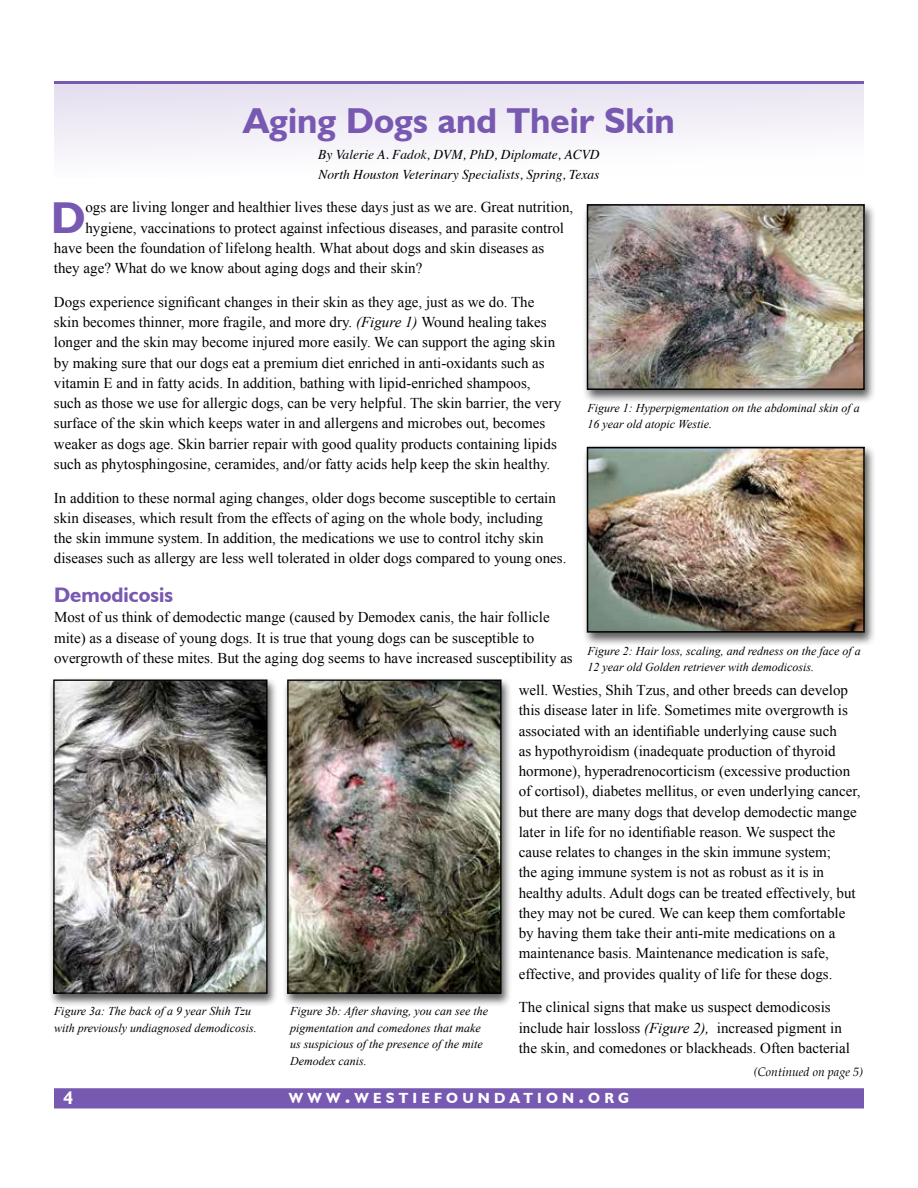
<style>
.page{position:relative;width:918px;height:1188px;background:#fff}
.page>*{position:absolute;margin:0;border:0;box-sizing:border-box;transform-origin:0 0}
.t1{font:700 44.7px "Humanist 521 BT";color:#7859b1}
.t2{font:700 36px "Humanist 521 BT";color:#7859b1}
.t3{font:700 21px "Humanist 521 BT";color:#7859b1}
.t4{font:700 18px "Humanist 521 BT";color:#fff}
.t5{font:15px/20.2px "Times New Roman";color:#000}
.t6{font:700 14.7px "Humanist 521 BT";letter-spacing:.285em;color:#fff}
.t7{font:italic 13.5px/19.5px "Times";color:#000}
.t8{font:italic 12.15px "Palatino";color:#000}
.t9{font:italic 12px/16.5px "Times New Roman";color:#000}
.s1{font-style:italic}
.s2{font-size:21px}
</style>
<div class="page">
<div style="left:54px;top:1088px;width:810px;height:20px;background:#7859b1;border:2px solid #7859b1"></div>
<div style="left:54px;top:81px;width:810px;height:96px;background:linear-gradient(to bottom,#e6e0f0,#fff)"></div>
<hr style="left:54px;top:81px;width:810px;height:3px;background:#7859b1">
<div style="left:582px;top:202px;width:294px;height:202px;background:#000;opacity:.65"></div>
<img style="left:590px;top:207px;width:272px;height:180px">
<div style="left:587px;top:204px;width:278px;height:186px;border:2px solid #000"></div>
<div style="left:48px;top:677px;width:230px;height:330px;background:#000;opacity:.65"></div>
<img style="left:55px;top:681px;width:211px;height:311px">
<div style="left:53px;top:679px;width:215px;height:315px;border:1px solid #000"></div>
<div style="left:582px;top:444px;width:294px;height:202px;background:#000;opacity:.65"></div>
<img style="left:590px;top:450px;width:272px;height:180px">
<div style="left:587px;top:447px;width:278px;height:186px;border:2px solid #000"></div>
<div style="left:282px;top:677px;width:230px;height:330px;background:#000;opacity:.65"></div>
<img style="left:289px;top:681px;width:211px;height:311px">
<div style="left:287px;top:679px;width:215px;height:315px;border:1px solid #000"></div>
<h2 class="t2" style="left:243px;top:99px;width:433px">Aging Dogs and Their Skin</h2>
<p class="t7" style="left:318px;top:144px;width:283px">By Valerie A. Fadok, DVM, PhD, Diplomate, ACVD<br>North Houston Veterinary Specialists, Spring, Texas</p>
<h1 class="t1" style="left:51px;top:190px;width:36px">D</h1>
<p class="t5" style="left:85px;top:197px;width:489px">ogs are living longer and healthier lives these days just as we are. Great nutrition,</p>
<p class="t5" style="left:85px;top:217px;width:480px">hygiene, vaccinations to protect against infectious diseases, and parasite control</p>
<p class="t5" style="left:54px;top:237px;width:492px">have been the foundation of lifelong health. What about dogs and skin diseases as</p>
<p class="t5" style="left:54px;top:258px;width:370px">they age? What do we know about aging dogs and their skin?</p>
<p class="t5" style="left:54px;top:291px;width:509px">Dogs experience significant changes in their skin as they age, just as we do. The skin becomes thinner, more fragile, and more dry. <span class="s1">(Figure 1)</span> Wound healing takes longer and the skin may become injured more easily. We can support the aging skin by making sure that our dogs eat a premium diet enriched in anti-oxidants such as vitamin E and in fatty acids. In addition, bathing with lipid-enriched shampoos, such as those we use for allergic dogs, can be very helpful. The skin barrier, the very surface of the skin which keeps water in and allergens and microbes out, becomes weaker as dogs age. Skin barrier repair with good quality products containing lipids such as phytosphingosine, ceramides, and/or fatty acids help keep the skin healthy.</p>
<p class="t5" style="left:54px;top:487px;width:514px">In addition to these normal aging changes, older dogs become susceptible to certain skin diseases, which result from the effects of aging on the whole body, including<br>the skin immune system. In addition, the medications we use to control itchy skin diseases such as allergy are less well tolerated in older dogs compared to young ones.</p>
<h3 class="t3" style="left:54px;top:582px;width:121px">Demodicosis</h3>
<p class="t5" style="left:54px;top:607px;width:520px">Most of us think of demodectic mange (caused by Demodex canis, the hair follicle mite) as a disease of young dogs. It is true that young dogs can be susceptible to overgrowth of these mites. But the aging dog seems to have increased susceptibility as</p>
<p class="t9" style="left:588px;top:399px;width:274px">Figure 1: Hyperpigmentation on the abdominal skin of a<br>16 year old atopic Westie.</p>
<p class="t9" style="left:588px;top:642px;width:275px">Figure 2: Hair loss, scaling, and redness on the face of a<br>12 year old Golden retriever with demodicosis.</p>
<p class="t9" style="left:54px;top:1003px;width:204px">Figure 3a: The back of a 9 year Shih Tzu with previously undiagnosed demodicosis.</p>
<p class="t9" style="left:290px;top:1003px;width:199px">Figure 3b: After shaving, you can see the pigmentation and comedones that make us suspicious of the presence of the mite Demodex canis.</p>
<p class="t5" style="left:519px;top:680px;width:343px">well. Westies, Shih Tzus, and other breeds can develop this disease later in life. Sometimes mite overgrowth is associated with an identifiable underlying cause such<br>as hypothyroidism (inadequate production of thyroid hormone), hyperadrenocorticism (excessive production of cortisol), diabetes mellitus, or even underlying cancer, but there are many dogs that develop demodectic mange later in life for no identifiable reason. We suspect the cause relates to changes in the skin immune system;<br>the aging immune system is not as robust as it is in healthy adults. Adult dogs can be treated effectively, but they may not be cured. We can keep them comfortable by having them take their anti-mite medications on a maintenance basis. Maintenance medication is safe, effective, and provides quality of life for these dogs.</p>
<p class="t5" style="left:519px;top:997px;width:333px">The clinical signs that make us suspect demodicosis include hair lossloss <span class="s1">(Figure 2),</span> increased pigment in the skin, and comedones or blackheads. Often bacterial</p>
<p class="t8" style="left:754px;top:1061px;width:111px">(Continued on page 5)</p>
<p class="t4" style="left:64px;top:1087px;width:11px">4</p>
<p class="t6" style="left:289px;top:1088px;width:342px">WWW<span class="s2">.</span>WESTIEFOUNDATION<span class="s2">.</span>ORG</p>
</div>
